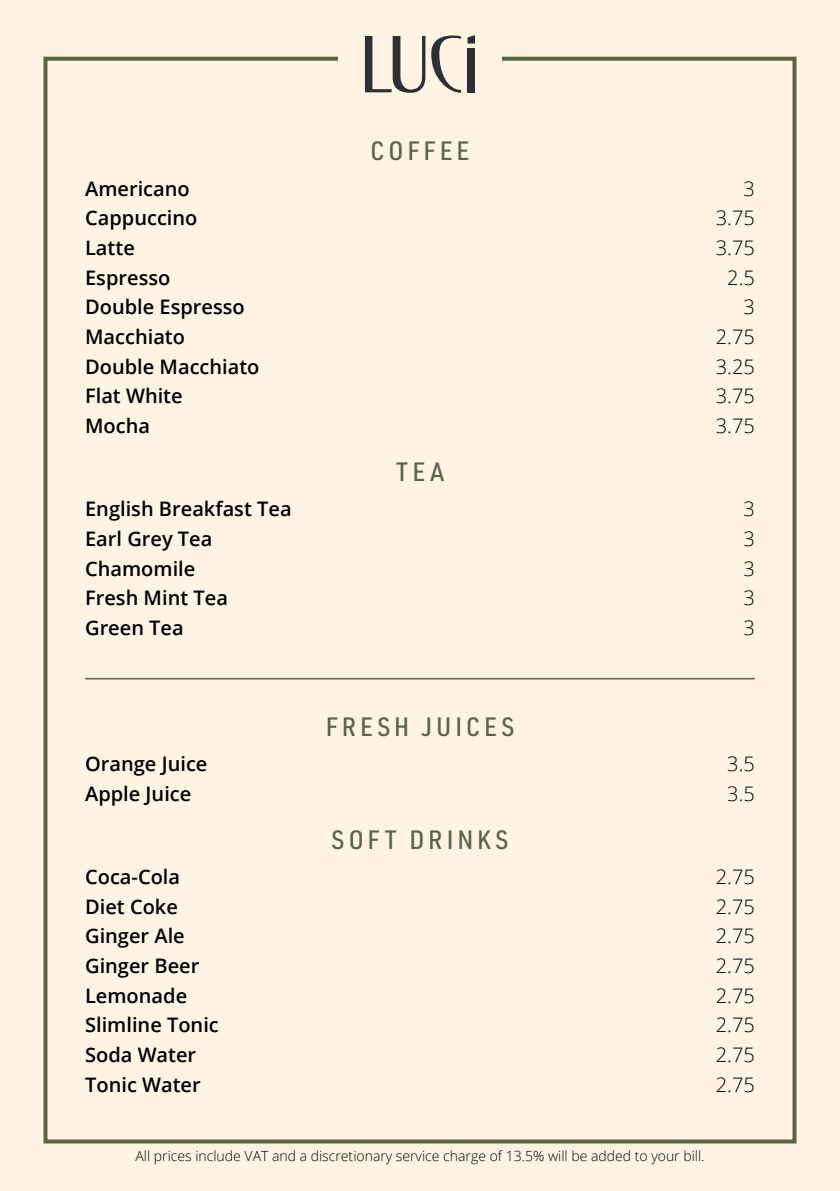
<style>
.page{position:relative;width:840px;height:1191px;background:#fff}
.page>*{position:absolute;margin:0;border:0;box-sizing:border-box;transform-origin:0 0}
.t1{font:500 26px "URWDIN Semi Cond";letter-spacing:.15em;color:#596543}
.t2{font:600 20px "Open Sans";color:#000}
.t3{font:300 20px "Open Sans";color:#000}
.t4{font:300 14px "Open Sans";color:#000}
</style>
<div class="page">
<div style="left:0;top:0;width:839px;height:1191px;background:#fff3e3"></div>
<div style="left:43px;top:57px;width:753px;height:1086px;border:4px solid #596543"></div>
<div style="left:338px;top:9px;width:163px;height:110px;background:#fff3e3"></div>
<svg style="left:365px;top:36px;width:60px;height:57px"></svg>
<svg style="left:431px;top:35px;width:30px;height:58px"></svg>
<div style="left:467px;top:48px;width:8px;height:44px;background:#2c2f33"></div>
<svg style="left:467px;top:35px;width:8px;height:9px"></svg>
<hr style="left:85px;top:678px;width:669px;height:1px;background:#596543">
<h1 class="t1" style="left:370px;top:134px;width:100px">COFFEE</h1>
<p class="t2" style="left:85px;top:175px;width:106px">Americano</p>
<p class="t3" style="left:743px;top:175px;width:13px">3</p>
<p class="t2" style="left:85px;top:204px;width:114px">Cappuccino</p>
<p class="t3" style="left:715px;top:204px;width:41px">3.75</p>
<p class="t2" style="left:85px;top:234px;width:51px">Latte</p>
<p class="t3" style="left:715px;top:234px;width:41px">3.75</p>
<p class="t2" style="left:85px;top:264px;width:87px">Espresso</p>
<p class="t3" style="left:726px;top:264px;width:29px">2.5</p>
<p class="t2" style="left:85px;top:293px;width:161px">Double Espresso</p>
<p class="t3" style="left:743px;top:293px;width:13px">3</p>
<p class="t2" style="left:85px;top:323px;width:101px">Macchiato</p>
<p class="t3" style="left:715px;top:323px;width:41px">2.75</p>
<p class="t2" style="left:85px;top:353px;width:176px">Double Macchiato</p>
<p class="t3" style="left:715px;top:353px;width:41px">3.25</p>
<p class="t2" style="left:85px;top:382px;width:99px">Flat White</p>
<p class="t3" style="left:715px;top:382px;width:41px">3.75</p>
<p class="t2" style="left:85px;top:412px;width:66px">Mocha</p>
<p class="t3" style="left:715px;top:412px;width:41px">3.75</p>
<h1 class="t1" style="left:396px;top:454px;width:49px">TEA</h1>
<p class="t2" style="left:85px;top:495px;width:208px">English Breakfast Tea</p>
<p class="t3" style="left:743px;top:495px;width:13px">3</p>
<p class="t2" style="left:85px;top:525px;width:129px">Earl Grey Tea</p>
<p class="t3" style="left:743px;top:525px;width:13px">3</p>
<p class="t2" style="left:85px;top:554px;width:112px">Chamomile</p>
<p class="t3" style="left:743px;top:554px;width:13px">3</p>
<p class="t2" style="left:85px;top:584px;width:144px">Fresh Mint Tea</p>
<p class="t3" style="left:743px;top:584px;width:13px">3</p>
<p class="t2" style="left:85px;top:614px;width:100px">Green Tea</p>
<p class="t3" style="left:743px;top:614px;width:13px">3</p>
<h1 class="t1" style="left:325px;top:709px;width:190px">FRESH JUICES</h1>
<p class="t2" style="left:85px;top:750px;width:124px">Orange Juice</p>
<p class="t3" style="left:726px;top:750px;width:29px">3.5</p>
<p class="t2" style="left:85px;top:780px;width:108px">Apple Juice</p>
<p class="t3" style="left:726px;top:780px;width:29px">3.5</p>
<h1 class="t1" style="left:331px;top:822px;width:178px">SOFT DRINKS</h1>
<p class="t2" style="left:85px;top:863px;width:96px">Coca-Cola</p>
<p class="t3" style="left:715px;top:863px;width:41px">2.75</p>
<p class="t2" style="left:85px;top:892px;width:94px">Diet Coke</p>
<p class="t3" style="left:715px;top:892px;width:41px">2.75</p>
<p class="t2" style="left:85px;top:922px;width:101px">Ginger Ale</p>
<p class="t3" style="left:715px;top:922px;width:41px">2.75</p>
<p class="t2" style="left:85px;top:952px;width:116px">Ginger Beer</p>
<p class="t3" style="left:715px;top:952px;width:41px">2.75</p>
<p class="t2" style="left:85px;top:981px;width:103px">Lemonade</p>
<p class="t3" style="left:715px;top:981px;width:41px">2.75</p>
<p class="t2" style="left:85px;top:1011px;width:135px">Slimline Tonic</p>
<p class="t3" style="left:715px;top:1011px;width:41px">2.75</p>
<p class="t2" style="left:85px;top:1041px;width:113px">Soda Water</p>
<p class="t3" style="left:715px;top:1041px;width:41px">2.75</p>
<p class="t2" style="left:85px;top:1070px;width:117px">Tonic Water</p>
<p class="t3" style="left:715px;top:1070px;width:41px">2.75</p>
<p class="t4" style="left:135px;top:1145px;width:570px">All prices include VAT and a discretionary service charge of 13.5% will be added to your bill.</p>
</div>
